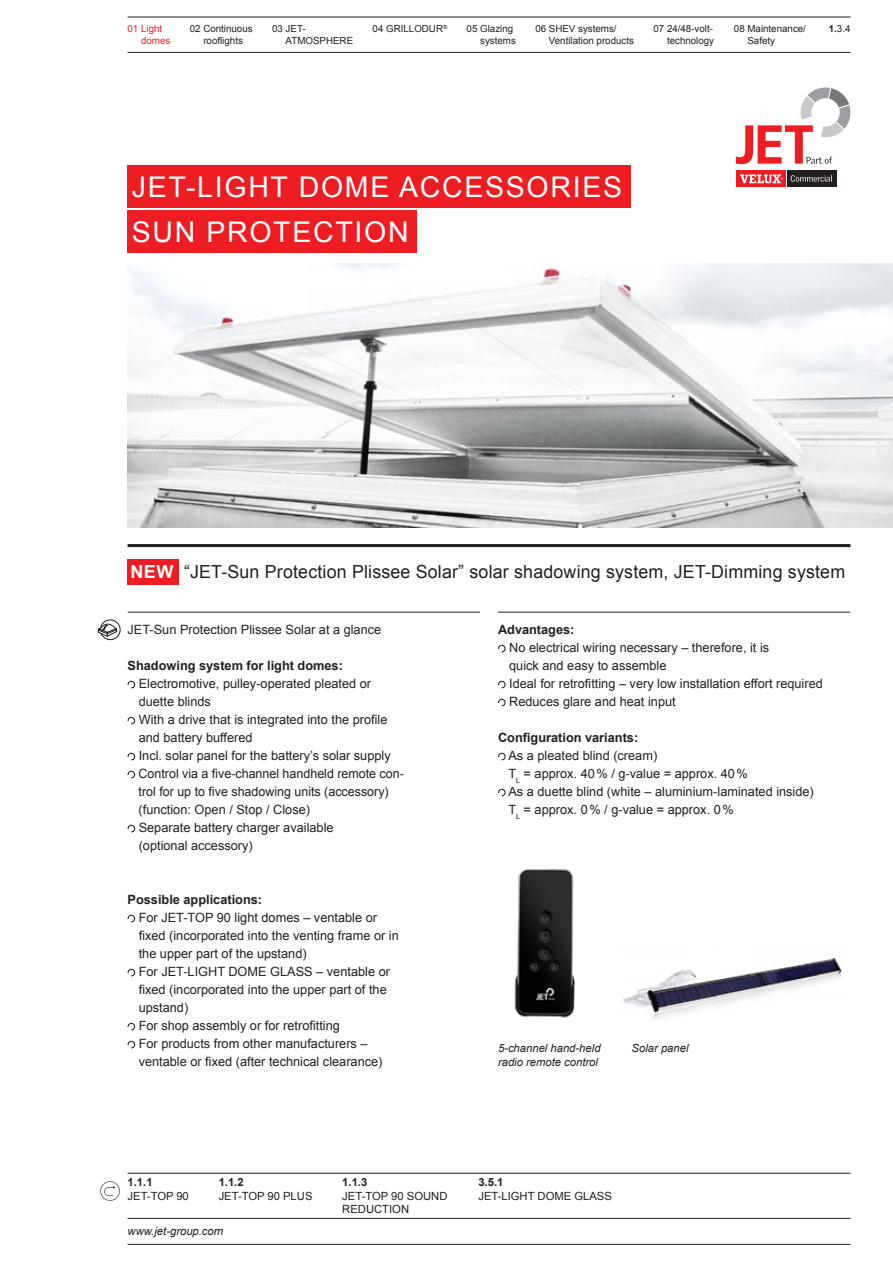
<style>
.page{position:relative;width:893px;height:1263px;background:#fff}
.page>*{position:absolute;margin:0;border:0;box-sizing:border-box;transform-origin:0 0}
.H1_Prospektthema{font:28.5px "Arial";letter-spacing:.06em;color:#fff}
.H2_Subthema{font:18px "Arial";letter-spacing:.01em;color:#231f20}
.H1_Prospektthema-2{font:700 18px "Arial";color:#fff}
.Fließtext{font:12.75px/18px "Arial";color:#231f20}
.Fließtext-2{font:700 12.75px "Arial";color:#231f20}
.Inhalt{font:11.25px/13.5px "Arial";color:#231f20}
.Bildunterschriften{font:italic 11.25px "Arial";color:#231f20}
.Inhalt-2{font:700 11.25px "Arial";color:#231f20}
.Themen{font:9.75px/12px "Arial";color:#231f20;text-align:right}
.Themen-2{font:9.75px/12px "Arial";color:#ee1d23}
.übergeordnete_Nummer{font:9.75px "Arial";color:#231f20}
.s1{font-weight:700}
</style>
<div class="page">
<hr style="left:128px;top:544px;width:722px;height:3px;background:#231f20">
<svg style="left:128px;top:681px;width:7px;height:7px"></svg>
<svg style="left:128px;top:717px;width:7px;height:7px"></svg>
<svg style="left:128px;top:753px;width:7px;height:7px"></svg>
<svg style="left:128px;top:771px;width:7px;height:7px"></svg>
<svg style="left:128px;top:825px;width:7px;height:7px"></svg>
<svg style="left:128px;top:915px;width:7px;height:7px"></svg>
<svg style="left:128px;top:969px;width:7px;height:7px"></svg>
<svg style="left:128px;top:1023px;width:7px;height:7px"></svg>
<svg style="left:128px;top:1041px;width:7px;height:7px"></svg>
<svg style="left:498px;top:645px;width:8px;height:7px"></svg>
<svg style="left:498px;top:681px;width:8px;height:7px"></svg>
<svg style="left:498px;top:699px;width:8px;height:7px"></svg>
<svg style="left:498px;top:753px;width:8px;height:7px"></svg>
<svg style="left:498px;top:789px;width:8px;height:7px"></svg>
<hr style="left:128px;top:612px;width:352px;height:1px;background:#231f20">
<hr style="left:498px;top:612px;width:352px;height:1px;background:#231f20">
<div style="left:100px;top:620px;width:20px;height:20px;border:1px solid #231f20;border-radius:50%"></div>
<svg style="left:98px;top:623px;width:20px;height:14px"></svg>
<div style="left:128px;top:559px;width:51px;height:25px;background:#ee1d23"></div>
<div style="left:128px;top:210px;width:289px;height:43px;background:#ee1d23"></div>
<div style="left:128px;top:166px;width:503px;height:42px;background:#ee1d23"></div>
<hr style="left:128px;top:52px;width:722px;height:1px;background:#231f20">
<hr style="left:128px;top:17px;width:722px;height:1px;background:#231f20">
<hr style="left:128px;top:1173px;width:722px;height:1px;background:#231f20">
<hr style="left:128px;top:1218px;width:722px;height:1px;background:#231f20">
<hr style="left:128px;top:1244px;width:722px;height:1px;background:#231f20">
<svg style="left:100px;top:1181px;width:20px;height:20px"></svg>
<img style="left:128px;top:263px;width:765px;height:264px">
<svg style="left:736px;top:171px;width:49px;height:16px"></svg>
<svg style="left:740px;top:175px;width:43px;height:8px"></svg>
<div style="left:787px;top:171px;width:49px;height:16px;background:#231f20"></div>
<svg style="left:791px;top:175px;width:41px;height:7px"></svg>
<svg style="left:736px;top:87px;width:114px;height:77px"></svg>
<img style="left:514px;top:868px;width:61px;height:150px">
<img style="left:623px;top:957px;width:219px;height:62px">
<p class="Themen-2" style="left:141px;top:23px;width:31px;text-indent:-14px">01 Light domes</p>
<p class="Themen" style="left:190px;top:23px;width:64px;text-align:center">02 Continuous rooflights</p>
<p class="Themen" style="left:286px;top:23px;width:69px;text-align:left;text-indent:-14px">03 JET-<br>ATMOSPHERE</p>
<p class="Themen" style="left:373px;top:23px;width:76px">04 GRILLODUR<sup>®</sup></p>
<p class="Themen" style="left:467px;top:23px;width:51px">05 Glazing systems</p>
<p class="Themen" style="left:549px;top:23px;width:87px;text-align:left;text-indent:-14px">06 SHEV systems/<br>Ventilation products</p>
<p class="Themen" style="left:653px;top:23px;width:62px">07 24/48-volt&shy;technology</p>
<p class="Themen" style="left:734px;top:23px;width:74px">08 Maintenance/</p>
<p class="übergeordnete_Nummer" style="left:829px;top:22px;width:23px"><span class="s1">1.</span>3.4</p>
<p class="Themen" style="left:747px;top:35px;width:29px">Safety</p>
<h1 class="H1_Prospektthema" style="left:132px;top:169px;width:492px">JET-LIGHT DOME ACCESSORIES</h1>
<p class="H1_Prospektthema" style="left:132px;top:213px;width:278px">SUN PROTECTION</p>
<p class="H1_Prospektthema-2" style="left:130px;top:560px;width:45px">NEW</p>
<p class="H2_Subthema" style="left:184px;top:560px;width:663px">“JET-Sun Protection Plissee Solar” solar shadowing system, JET-Dimming system</p>
<p class="Fließtext" style="left:128px;top:621px;width:255px">JET-Sun Protection Plissee Solar at a glance</p>
<p class="Fließtext-2" style="left:128px;top:657px;width:217px">Shadowing system for light domes:</p>
<p class="Fließtext" style="left:139px;top:675px;width:234px">Electromotive, pulley-operated pleated or duette blinds</p>
<p class="Fließtext" style="left:139px;top:711px;width:250px">With a drive that is integrated into the profile and battery buffered</p>
<p class="Fließtext" style="left:139px;top:747px;width:254px">Incl. solar panel for the battery’s solar supply</p>
<p class="Fließtext" style="left:139px;top:765px;width:267px">Control via a five-channel handheld remote con&shy;trol for up to five shadowing units (accessory) (function: Open / Stop / Close)</p>
<p class="Fließtext" style="left:139px;top:819px;width:196px">Separate battery charger available (optional accessory)</p>
<p class="Fließtext-2" style="left:128px;top:891px;width:136px">Possible applications:</p>
<p class="Fließtext" style="left:139px;top:909px;width:262px">For JET-TOP 90 light domes – ventable or fixed (incorporated into the venting frame or in the upper part of the upstand)</p>
<p class="Fließtext" style="left:139px;top:963px;width:253px">For JET-LIGHT DOME GLASS – ventable or fixed (incorporated into the upper part of the upstand)</p>
<p class="Fließtext" style="left:139px;top:1017px;width:203px">For shop assembly or for retrofitting</p>
<p class="Fließtext" style="left:139px;top:1035px;width:245px">For products from other manufacturers – ventable or fixed (after technical clearance)</p>
<p class="Fließtext-2" style="left:498px;top:621px;width:78px">Advantages:</p>
<p class="Fließtext" style="left:509px;top:639px;width:262px">No electrical wiring necessary – therefore, it is quick and easy to assemble</p>
<p class="Fließtext" style="left:509px;top:675px;width:315px">Ideal for retrofitting – very low installation effort required</p>
<p class="Fließtext" style="left:509px;top:693px;width:168px">Reduces glare and heat input</p>
<p class="Fließtext-2" style="left:498px;top:729px;width:142px">Configuration variants:</p>
<p class="Fließtext" style="left:508px;top:747px;width:241px">As a pleated blind (cream)<br>T<sub>L</sub> = approx. 40% / g-value = approx. 40%</p>
<p class="Fließtext" style="left:508px;top:783px;width:307px">As a duette blind (white – aluminium-laminated inside)<br>T<sub>L</sub> = approx. 0% / g-value = approx. 0%</p>
<p class="Bildunterschriften" style="left:498px;top:1041px;width:104px">5-channel hand-held</p>
<p class="Bildunterschriften" style="left:632px;top:1041px;width:58px">Solar panel</p>
<p class="Bildunterschriften" style="left:498px;top:1055px;width:102px">radio remote control</p>
<p class="Inhalt-2" style="left:128px;top:1175px;width:27px">1.1.1</p>
<p class="Inhalt" style="left:128px;top:1189px;width:63px">JET-TOP 90</p>
<p class="Inhalt-2" style="left:219px;top:1175px;width:27px">1.1.2</p>
<p class="Inhalt" style="left:219px;top:1189px;width:95px">JET-TOP 90 PLUS</p>
<p class="Bildunterschriften" style="left:128px;top:1224px;width:97px">www.jet-group.com</p>
<p class="Inhalt-2" style="left:342px;top:1175px;width:27px">1.1.3</p>
<p class="Inhalt" style="left:342px;top:1189px;width:107px">JET-TOP 90 SOUND<br>REDUCTION</p>
<p class="Inhalt-2" style="left:478px;top:1175px;width:27px">3.5.1</p>
<p class="Inhalt" style="left:478px;top:1189px;width:135px">JET-LIGHT DOME GLASS</p>
</div>
